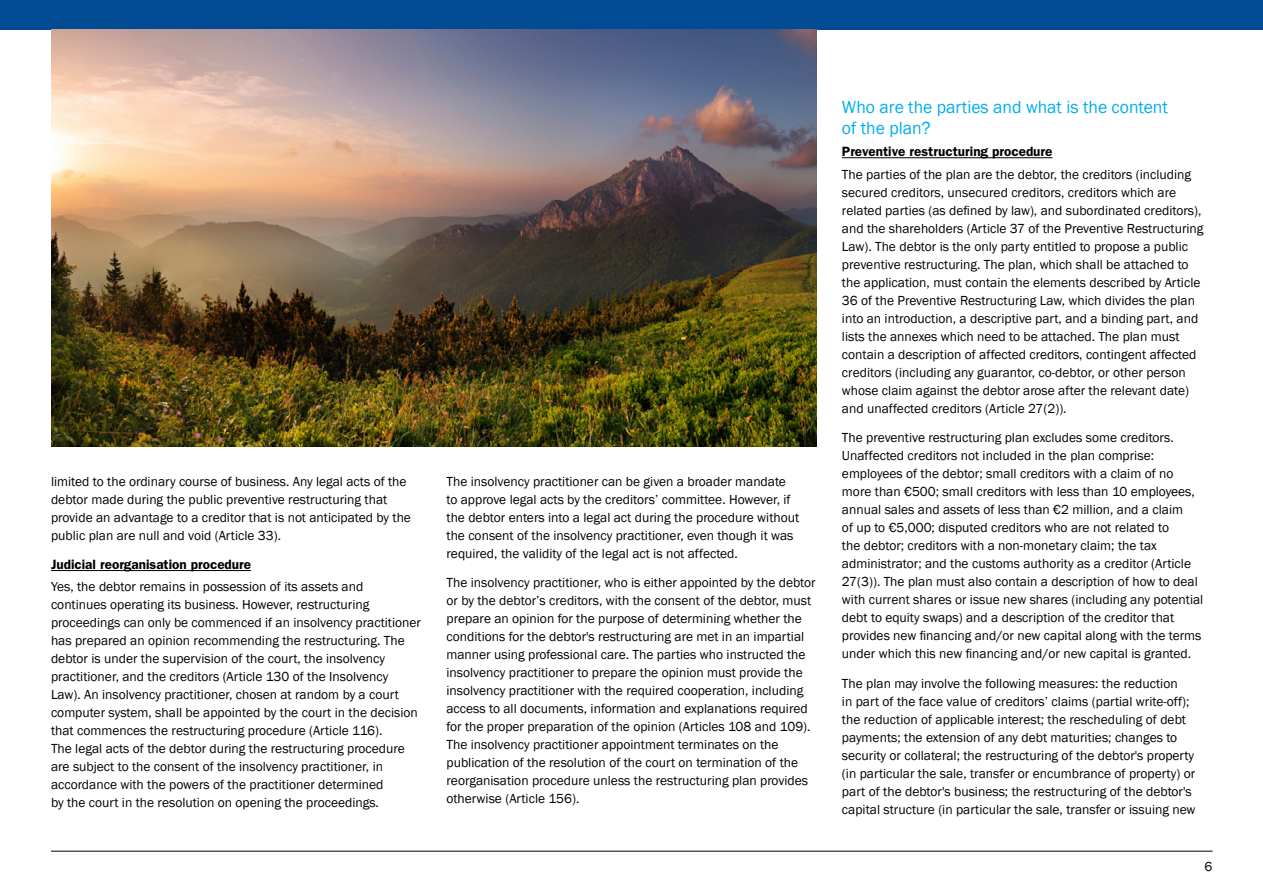
<style>
.page{position:relative;width:1263px;height:893px;background:#fff}
.page>*{position:absolute;margin:0;border:0;box-sizing:border-box;transform-origin:0 0}
.t1{font:18px/21.6px "Franklin Gothic";color:#00adef}
.t2{font:13.5px/18px "Franklin Gothic";color:#000}
.t3{font:600 13.5px "Franklin Gothic";color:#000}
</style>
<div class="page">
<hr style="left:51px;top:851px;width:1161px;height:1px;background:#000">
<div style="left:0;top:0;width:1263px;height:30px;background:#004b93"></div>
<img style="left:51px;top:30px;width:766px;height:416px">
<hr style="left:51px;top:570px;width:200px;height:1px;background:#000">
<hr style="left:842px;top:157px;width:210px;height:1px;background:#000">
<p class="t2" style="left:51px;top:472px;width:361px">limited to the ordinary course of business. Any legal acts of the debtor made during the public preventive restructuring that provide an advantage to a creditor that is not anticipated by the public plan are null and void (Article 33).</p>
<p class="t3" style="left:51px;top:557px;width:202px">Judicial reorganisation procedure</p>
<p class="t2" style="left:51px;top:578px;width:371px">Yes, the debtor remains in possession of its assets and continues operating its business. However, restructuring proceedings can only be commenced if an insolvency practitioner has prepared an opinion recommending the restructuring. The debtor is under the supervision of the court, the insolvency practitioner, and the creditors (Article 130 of the Insolvency Law). An insolvency practitioner, chosen at random by a court computer system, shall be appointed by the court in the decision that commences the restructuring procedure (Article 116).<br>The legal acts of the debtor during the restructuring procedure are subject to the consent of the insolvency practitioner, in accordance with the powers of the practitioner determined<br>by the court in the resolution on opening the proceedings.</p>
<p class="t2" style="left:446px;top:472px;width:354px">The insolvency practitioner can be given a broader mandate to approve legal acts by the creditors’ committee. However, if the debtor enters into a legal act during the procedure without the consent of the insolvency practitioner, even though it was required, the validity of the legal act is not affected.</p>
<p class="t2" style="left:446px;top:574px;width:371px">The insolvency practitioner, who is either appointed by the debtor or by the debtor’s creditors, with the consent of the debtor, must prepare an opinion for the purpose of determining whether the conditions for the debtor's restructuring are met in an impartial manner using professional care. The parties who instructed the insolvency practitioner to prepare the opinion must provide the insolvency practitioner with the required cooperation, including access to all documents, information and explanations required for the proper preparation of the opinion (Articles 108 and 109).<br>The insolvency practitioner appointment terminates on the publication of the resolution of the court on termination of the reorganisation procedure unless the restructuring plan provides otherwise (Article 156).</p>
<h1 class="t1" style="left:842px;top:96px;width:327px">Who are the parties and what is the content of the plan?</h1>
<p class="t3" style="left:842px;top:144px;width:212px">Preventive restructuring procedure</p>
<p class="t2" style="left:842px;top:165px;width:363px">The parties of the plan are the debtor, the creditors (including secured creditors, unsecured creditors, creditors which are related parties (as defined by law), and subordinated creditors), and the shareholders (Article 37 of the Preventive Restructuring Law). The debtor is the only party entitled to propose a public preventive restructuring. The plan, which shall be attached to the application, must contain the elements described by Article 36 of the Preventive Restructuring Law, which divides the plan into an introduction, a descriptive part, and a binding part, and lists the annexes which need to be attached. The plan must contain a description of affected creditors, contingent affected creditors (including any guarantor, co-debtor, or other person whose claim against the debtor arose after the relevant date) and unaffected creditors (Article 27(2)).</p>
<p class="t2" style="left:842px;top:429px;width:363px">The preventive restructuring plan excludes some creditors.<br>Unaffected creditors not included in the plan comprise: employees of the debtor; small creditors with a claim of no more than €500; small creditors with less than 10 employees, annual sales and assets of less than €2 million, and a claim<br>of up to €5,000; disputed creditors who are not related to<br>the debtor; creditors with a non-monetary claim; the tax administrator; and the customs authority as a creditor (Article 27(3)). The plan must also contain a description of how to deal with current shares or issue new shares (including any potential debt to equity swaps) and a description of the creditor that provides new financing and/or new capital along with the terms under which this new financing and/or new capital is granted.</p>
<p class="t2" style="left:842px;top:674px;width:355px">The plan may involve the following measures: the reduction<br>in part of the face value of creditors’ claims (partial write-off); the reduction of applicable interest; the rescheduling of debt payments; the extension of any debt maturities; changes to security or collateral; the restructuring of the debtor's property (in particular the sale, transfer or encumbrance of property) or part of the debtor's business; the restructuring of the debtor's capital structure (in particular the sale, transfer or issuing new</p>
<p class="t2" style="left:1204px;top:858px;width:9px">6</p>
</div>
